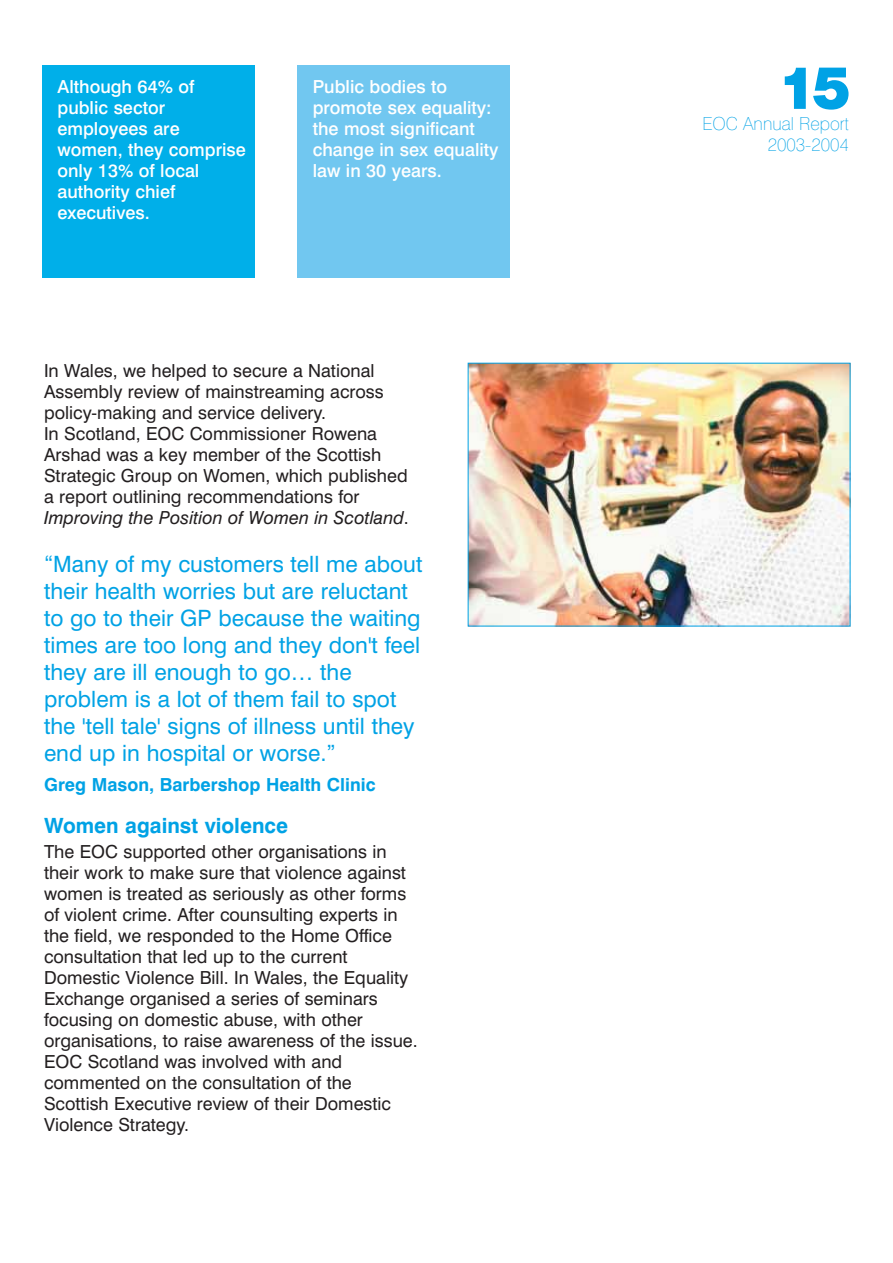
<style>
.page{position:relative;width:893px;height:1263px;background:#fff}
.page>*{position:absolute;margin:0;border:0;box-sizing:border-box;transform-origin:0 0}
.t1{font:54px "Swiss 721 BT Black No 2";color:#00a2e5}
.t2{font:22.5px/27px "Swiss 721 BT";color:#00a2e5}
.t3{font:700 21px "Swiss 721 BT";color:#00a2e5}
.t4{font:18px/21px "Swiss 721 BT";color:#231f20}
.t5{font:500 18px/21px "Swiss 721 BT";color:#fff}
.t6{font:700 18px "Swiss 721 BT";color:#00a2e5}
.t7{font:100 18px/21px "Swiss 721 BT";color:#00a2e5;text-align:right}
.s1{font-style:italic}
</style>
<div class="page">
<div style="left:43px;top:65px;width:212px;height:213px;background:#00afe9"></div>
<div style="left:298px;top:65px;width:212px;height:213px;background:#71c7f0"></div>
<img style="left:470px;top:365px;width:378px;height:259px">
<p class="t5" style="left:58px;top:78px;width:190px">Although 64% of public sector employees are women, they comprise only 13% of local authority chief executives.</p>
<p class="t5" style="left:313px;top:78px;width:187px">Public bodies to promote sex equality: the most significant change in sex equality law in 30 years.</p>
<p class="t4" style="left:44px;top:362px;width:366px">In Wales, we helped to secure a National Assembly review of mainstreaming across policy-making and service delivery.<br>In Scotland, EOC Commissioner Rowena Arshad was a key member of the Scottish Strategic Group on Women, which published a report outlining recommendations for <span class="s1">Improving the Position of Women in Scotland</span>.</p>
<p class="t2" style="left:44px;top:553px;width:380px">“Many of my customers tell me about their health worries but are reluctant to go to their GP because the waiting times are too long and they don't feel they are ill enough to go… the problem is a lot of them fail to spot the 'tell tale' signs of illness until they end up in hospital or worse.”</p>
<p class="t6" style="left:44px;top:778px;width:333px">Greg Mason, Barbershop Health Clinic</p>
<p class="t3" style="left:44px;top:818px;width:246px">Women against violence</p>
<p class="t4" style="left:44px;top:843px;width:375px">The EOC supported other organisations in their work to make sure that violence against women is treated as seriously as other forms of violent crime. After counsulting experts in the field, we responded to the Home Office consultation that led up to the current Domestic Violence Bill. In Wales, the Equality Exchange organised a series of seminars focusing on domestic abuse, with other organisations, to raise awareness of the issue.<br>EOC Scotland was involved with and commented on the consultation of the Scottish Executive review of their Domestic Violence Strategy.</p>
<h1 class="t1" style="left:777px;top:64px;width:75px">15</h1>
<p class="t7" style="left:702px;top:115px;width:148px">EOC Annual Report<br>2003-2004</p>
</div>
